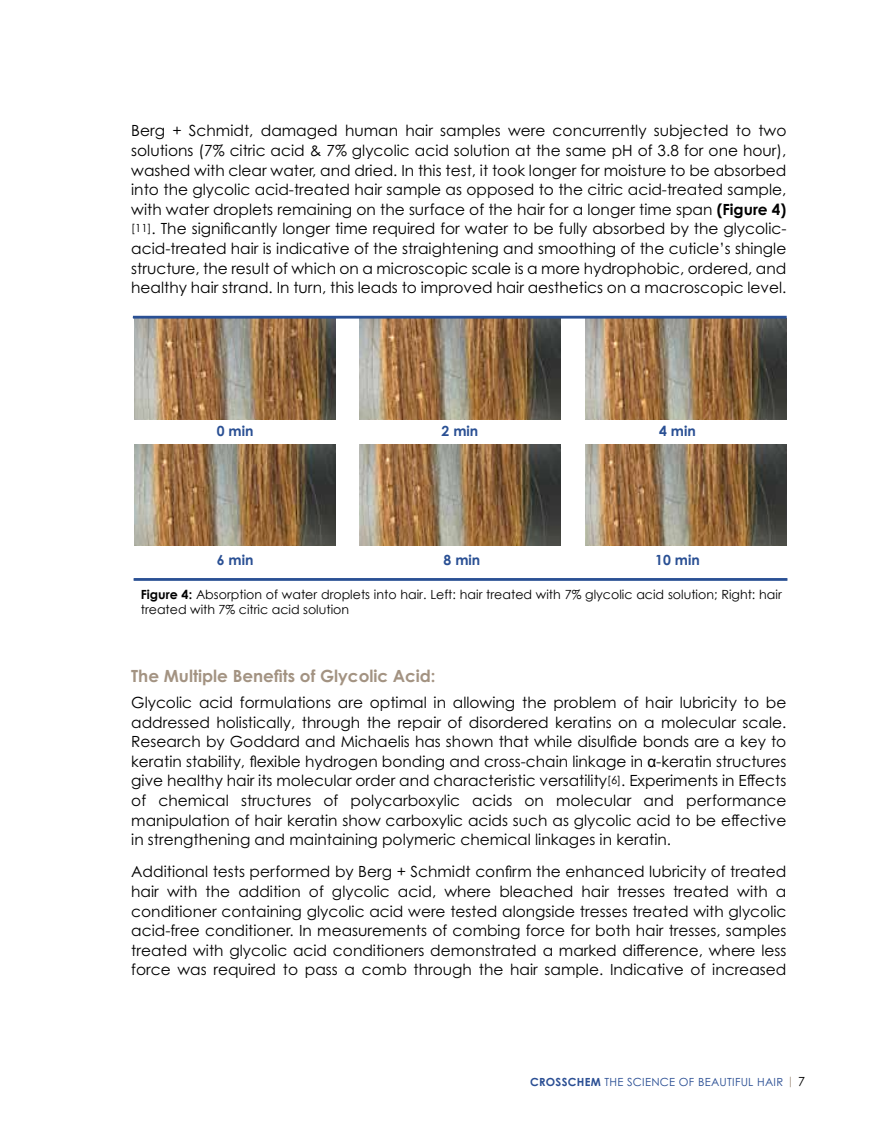
<style>
.page{position:relative;width:882px;height:1134px;background:#fff}
.page>*{position:absolute;margin:0;border:0;box-sizing:border-box;transform-origin:0 0}
.t1{font:700 16.8px "Century Gothic Pro";color:#a39382}
.t2{font:15.4px/19.6px "Century Gothic Pro";color:#000;text-align:justify}
.t3{font:700 14px "Century Gothic";color:#2a5094}
.t4{font:12.6px/15px "Century Gothic";color:#000}
.t5{font:11.2px "Century Gothic Pro";letter-spacing:.025em;color:#2b4f94}
.s1{font-weight:700}
.s2{font-family:"Arial"}
.s3{color:#a39382}
.s4{font-size:12.6px;color:#000}
</style>
<div class="page">
<img style="left:359px;top:319px;width:202px;height:100px">
<img style="left:585px;top:319px;width:202px;height:100px">
<img style="left:134px;top:319px;width:202px;height:100px">
<img style="left:134px;top:444px;width:202px;height:101px">
<img style="left:359px;top:444px;width:202px;height:101px">
<img style="left:585px;top:444px;width:202px;height:101px">
<hr style="left:133px;top:316px;width:654px;height:3px;background:#2a5094">
<hr style="left:134px;top:578px;width:653px;height:3px;background:#2a5094">
<p class="t2" style="left:131px;top:121px;width:657px">Berg + Schmidt, damaged human hair samples were concurrently subjected to two solutions (7% citric acid &amp; 7% glycolic acid solution at the same pH of 3.8 for one hour), washed with clear water, and dried. In this test, it took longer for moisture to be absorbed into the glycolic acid-treated hair sample as opposed to the citric acid-treated sample, with water droplets remaining on the surface of the hair for a longer time span <span class="s1">(Figure 4) </span><sup>[11]</sup>. The significantly longer time required for water to be fully absorbed by the glycolic&shy;acid-treated hair is indicative of the straightening and smoothing of the cuticle’s shingle structure, the result of which on a microscopic scale is a more hydrophobic, ordered, and healthy hair strand. In turn, this leads to improved hair aesthetics on a macroscopic level.</p>
<p class="t3" style="left:217px;top:420px;width:38px">0 min</p>
<p class="t3" style="left:442px;top:420px;width:38px">2 min</p>
<p class="t3" style="left:659px;top:420px;width:38px">4 min</p>
<p class="t3" style="left:217px;top:550px;width:38px">6 min</p>
<p class="t3" style="left:444px;top:550px;width:38px">8 min</p>
<p class="t3" style="left:655px;top:550px;width:46px">10 min</p>
<p class="t4" style="left:141px;top:587px;width:643px"><span class="s1">Figure 4:</span> Absorption of water droplets into hair. Left: hair treated with 7% glycolic acid solution; Right: hair treated with 7% citric acid solution</p>
<p class="t1" style="left:131px;top:666px;width:306px">The Multiple Benefits of Glycolic Acid:</p>
<p class="t2" style="left:131px;top:692px;width:657px">Glycolic acid formulations are optimal in allowing the problem of hair lubricity to be addressed holistically, through the repair of disordered keratins on a molecular scale.<br>Research by Goddard and Michaelis has shown that while disulfide bonds are a key to keratin stability, flexible hydrogen bonding and cross-chain linkage in <span class="s2">α</span>-keratin structures give healthy hair its molecular order and characteristic versatility<sup>[6]</sup>. Experiments in Effects of chemical structures of polycarboxylic acids on molecular and performance manipulation of hair keratin show carboxylic acids such as glycolic acid to be effective in strengthening and maintaining polymeric chemical linkages in keratin.</p>
<p class="t2" style="left:131px;top:862px;width:657px">Additional tests performed by Berg + Schmidt confirm the enhanced lubricity of treated hair with the addition of glycolic acid, where bleached hair tresses treated with a conditioner containing glycolic acid were tested alongside tresses treated with glycolic acid-free conditioner. In measurements of combing force for both hair tresses, samples treated with glycolic acid conditioners demonstrated a marked difference, where less force was required to pass a comb through the hair sample. Indicative of increased</p>
<p class="t5" style="left:530px;top:1075px;width:276px"><span class="s1">CROSSCHEM</span> THE SCIENCE OF BEAUTIFUL HAIR <span class="s3">|</span> <span class="s4">7</span></p>
</div>
